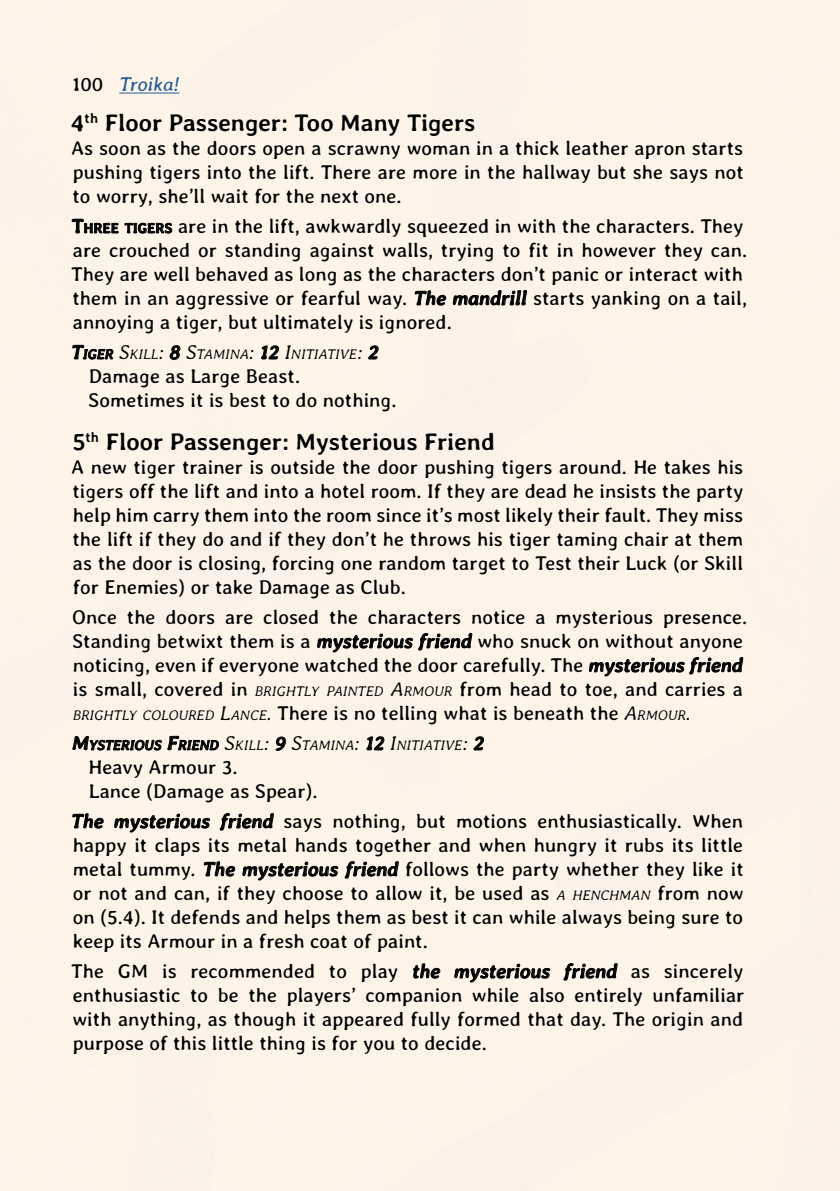
<style>
.page{position:relative;width:840px;height:1191px;background:#fff}
.page>*{position:absolute;margin:0;border:0;box-sizing:border-box;transform-origin:0 0}
.t1{font:700 24px "Averia Libre";color:#000}
.t2{font:20px/24px "Averia Libre";color:#000;text-align:justify}
.t3{font:italic 20px "Averia Libre";letter-spacing:-.01em;color:#225b96}
.t4{font:italic 300 14px "Averia Libre";color:#000}
.s1{font-style:normal;color:#000}
.s2{font-weight:700}
.s3{font-weight:700;font-size:14px}
.s4{font-weight:700;font-style:italic}
.s5{font-weight:700;font-size:20px}
.s6{font-size:20px}
.s7{font-weight:300;font-style:italic;font-size:14px}
.s8{font-weight:300;font-style:italic}
</style>
<div class="page">
<hr style="left:119px;top:92px;width:60px;height:1px;background:#225b96">
<p class="t3" style="left:72px;top:72px;width:109px"><span class="s1">100</span> Troika!</p>
<p class="t1" style="left:71px;top:108px;width:406px">4<sup>th</sup> Floor Passenger: Too Many Tigers</p>
<p class="t2" style="left:71px;top:136px;width:673px">As soon as the doors open a scrawny woman in a thick leather apron starts pushing tigers into the lift. There are more in the hallway but she says not to worry, she’ll wait for the next one.</p>
<p class="t2" style="left:71px;top:214px;width:677px;text-align:left"><span class="s2">T</span><span class="s3">HREE TIGERS</span> are in the lift, awkwardly squeezed in with the characters. They are crouched or standing against walls, trying to fit in however they can.<br>They are well behaved as long as the characters don’t panic or interact with them in an aggressive or fearful way. <span class="s4">The mandrill</span> starts yanking on a tail, annoying a tiger, but ultimately is ignored.</p>
<p class="t4" style="left:71px;top:346px;width:309px"><span class="s5">T</span><span class="s2">IGER</span> <span class="s6">S</span>KILL<span class="s6">:</span> <span class="s5">8</span> <span class="s6">S</span>TAMINA<span class="s6">:</span> <span class="s5">12</span> <span class="s6">I</span>NITIATIVE<span class="s6">:</span> <span class="s5">2</span></p>
<p class="t2" style="left:88px;top:364px;width:310px">Damage as Large Beast.<br>Sometimes it is best to do nothing.</p>
<p class="t1" style="left:72px;top:427px;width:423px">5<sup>th</sup> Floor Passenger: Mysterious Friend</p>
<p class="t2" style="left:71px;top:455px;width:673px">A new tiger trainer is outside the door pushing tigers around. He takes his tigers off the lift and into a hotel room. If they are dead he insists the party help him carry them into the room since it’s most likely their fault. They miss the lift if they do and if they don’t he throws his tiger taming chair at them as the door is closing, forcing one random target to Test their Luck (or Skill for Enemies) or take Damage as Club.</p>
<p class="t2" style="left:72px;top:605px;width:676px;text-align:left">Once the doors are closed the characters notice a mysterious presence.<br>Standing betwixt them is a <span class="s4">mysterious friend</span> who snuck on without anyone noticing, even if everyone watched the door carefully. The <span class="s4">mysterious friend </span>is small, covered in <span class="s7">BRIGHTLY PAINTED</span> <span class="s8">A</span><span class="s7">RMOUR</span> from head to toe, and carries a <span class="s7">BRIGHTLY COLOURED</span> <span class="s8">L</span><span class="s7">ANCE</span><span class="s8">.</span> There is no telling what is beneath the <span class="s8">A</span><span class="s7">RMOUR</span><span class="s8">.</span></p>
<p class="t4" style="left:72px;top:737px;width:413px"><span class="s5">M</span><span class="s2">YSTERIOUS</span> <span class="s5">F</span><span class="s2">RIEND</span> <span class="s6">S</span>KILL<span class="s6">:</span> <span class="s5">9</span> <span class="s6">S</span>TAMINA<span class="s6">:</span> <span class="s5">12</span> <span class="s6">I</span>NITIATIVE<span class="s6">:</span> <span class="s5">2</span></p>
<p class="t2" style="left:88px;top:755px;width:230px">Heavy Armour 3.<br>Lance (Damage as Spear).</p>
<p class="t2" style="left:71px;top:809px;width:673px"><span class="s4">The mysterious friend</span> says nothing, but motions enthusiastically. When happy it claps its metal hands together and when hungry it rubs its little metal tummy. <span class="s4">The mysterious friend</span> follows the party whether they like it or not and can, if they choose to allow it, be used as <span class="s7">A HENCHMAN</span> from now on (5.4). It defends and helps them as best it can while always being sure to keep its Armour in a fresh coat of paint.</p>
<p class="t2" style="left:71px;top:959px;width:674px">The GM is recommended to play <span class="s4">the mysterious friend</span> as sincerely enthusiastic to be the players’ companion while also entirely unfamiliar with anything, as though it appeared fully formed that day. The origin and purpose of this little thing is for you to decide.</p>
</div>
